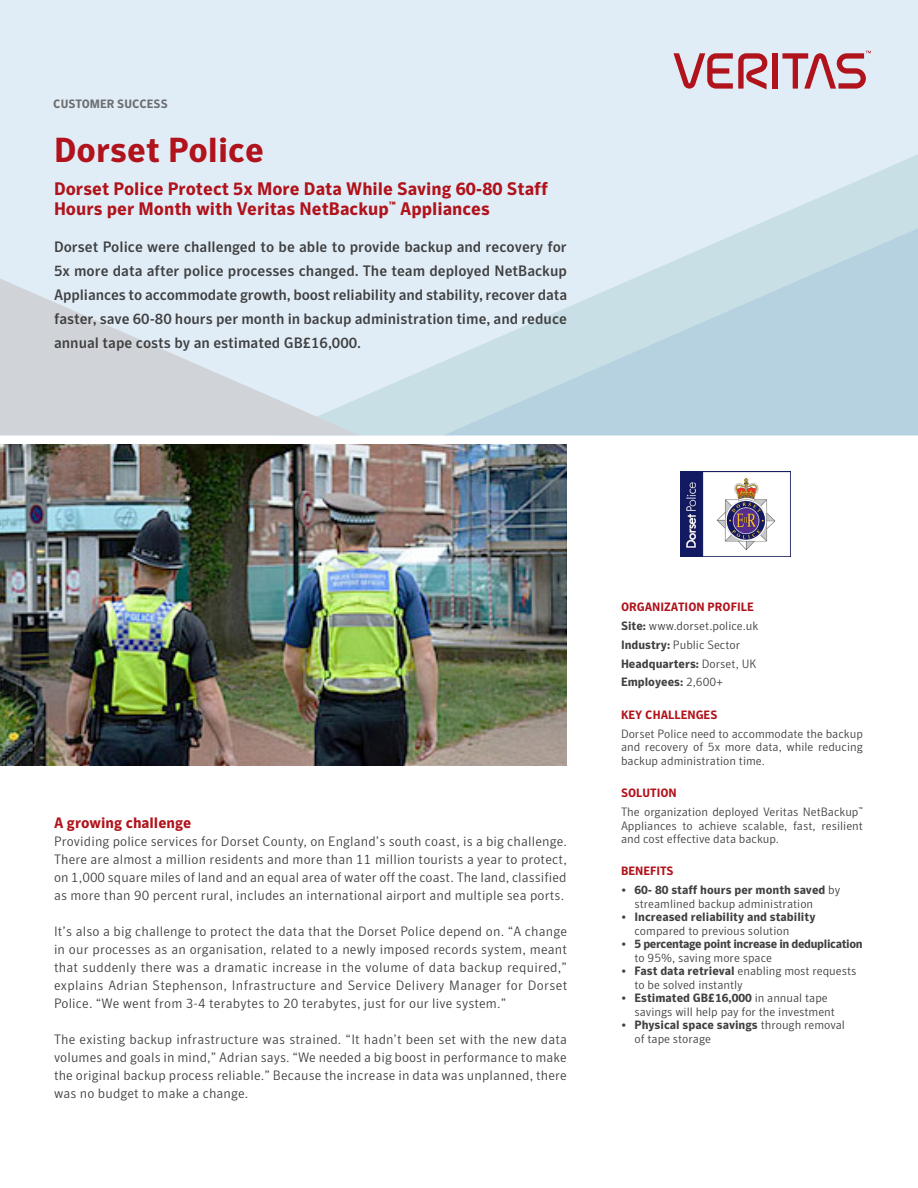
<style>
.page{position:relative;width:918px;height:1188px;background:#fff}
.page>*{position:absolute;margin:0;border:0;box-sizing:border-box;transform-origin:0 0}
.t1{font:700 34.5px "Symantec Sans";color:#b0131c}
.Title_Subhead{font:700 18px/19.8px "Symantec Sans";color:#b0131c}
.Summary{font:500 15px/24px "Symantec Sans";color:#404041;text-align:justify}
.Subhead{font:700 15px "Symantec Sans";color:#b0131c}
.Body_Copy{font:300 13.5px/18px "Symantec Sans";letter-spacing:.01em;color:#404041;text-align:justify}
.Copy-Summary_Box{font:300 12px/13.5px "Symantec Sans";color:#404041;text-align:justify}
.Bullets-Summary_Box{font:300 12px/13.5px "Symantec Sans";color:#404041}
.Bullets-Summary_Box-2{font:700 12px/13.5px "Symantec Sans";color:#404041}
.Bullets-Summary_Box-3{font:700 12px/13.5px "Symantec Sans";letter-spacing:-.03em;color:#404041}
.Subhead-Summary_Box{font:700 12px "Symantec Sans";color:#b0131c}
.t2{font:700 12px "Symantec Sans";color:#6c6d70}
.s1{font-weight:700}
.s2{font-weight:300}
</style>
<div class="page">
<div style="left:0;top:0;width:918px;height:435px;background:#e1edf6"></div>
<svg style="left:359px;top:155px;width:559px;height:280px"></svg>
<svg style="left:444px;top:220px;width:474px;height:215px"></svg>
<svg style="left:0;top:279px;width:359px;height:156px;fill:#d0dadf"></svg>
<div style="left:773px;top:53px;width:5px;height:36px;background:#b0131c"></div>
<svg style="left:674px;top:53px;width:94px;height:36px"></svg>
<svg style="left:782px;top:51px;width:89px;height:38px"></svg>
<img style="left:0;top:445px;width:567px;height:321px">
<img style="left:680px;top:471px;width:111px;height:85px">
<p class="t2" style="left:53px;top:97px;width:116px">CUSTOMER SUCCESS</p>
<p class="t1" style="left:54px;top:129px;width:211px">Dorset Police</p>
<p class="Title_Subhead" style="left:54px;top:179px;width:495px">Dorset Police Protect 5x More Data While Saving 60-80 Staff<br>Hours per Month with Veritas NetBackup<sup>™</sup> Appliances</p>
<p class="Summary" style="left:54px;top:235px;width:515px">Dorset Police were challenged to be able to provide backup and recovery for 5x more data after police processes changed. The team deployed NetBackup Appliances to accommodate growth, boost reliability and stability, recover data faster, save 60-80 hours per month in backup administration time, and reduce annual tape costs by an estimated GB£16,000.</p>
<p class="Subhead" style="left:54px;top:814px;width:139px">A growing challenge</p>
<p class="Body_Copy" style="left:54px;top:832px;width:515px">Providing police services for Dorset County, on England’s south coast, is a big challenge.<br>There are almost a million residents and more than 11 million tourists a year to protect, on 1,000 square miles of land and an equal area of water off the coast. The land, classified as more than 90 percent rural, includes an international airport and multiple sea ports.</p>
<p class="Body_Copy" style="left:54px;top:922px;width:515px">It’s also a big challenge to protect the data that the Dorset Police depend on. “A change in our processes as an organisation, related to a newly imposed records system, meant that suddenly there was a dramatic increase in the volume of data backup required,” explains Adrian Stephenson, Infrastructure and Service Delivery Manager for Dorset Police. “We went from 3-4 terabytes to 20 terabytes, just for our live system.”</p>
<p class="Body_Copy" style="left:54px;top:1030px;width:515px">The existing backup infrastructure was strained. “It hadn’t been set with the new data volumes and goals in mind,” Adrian says. “We needed a big boost in performance to make the original backup process reliable.” Because the increase in data was unplanned, there was no budget to make a change.</p>
<p class="Subhead-Summary_Box" style="left:621px;top:600px;width:134px">ORGANIZATION PROFILE</p>
<p class="Copy-Summary_Box" style="left:621px;top:619px;width:139px"><span class="s1">Site:</span> www.dorset.police.uk</p>
<p class="Copy-Summary_Box" style="left:621px;top:638px;width:121px"><span class="s1">Industry:</span> Public Sector</p>
<p class="Bullets-Summary_Box-2" style="left:621px;top:657px;width:137px">Headquarters: <span class="s2">Dorset, UK</span></p>
<p class="Bullets-Summary_Box-2" style="left:621px;top:676px;width:104px">Employees: <span class="s2">2,600+</span></p>
<p class="Subhead-Summary_Box" style="left:621px;top:708px;width:98px">KEY CHALLENGES</p>
<p class="Copy-Summary_Box" style="left:621px;top:727px;width:243px">Dorset Police need to accommodate the backup and recovery of 5x more data, while reducing backup administration time.</p>
<p class="Subhead-Summary_Box" style="left:621px;top:786px;width:57px">SOLUTION</p>
<p class="Copy-Summary_Box" style="left:621px;top:805px;width:243px">The organization deployed Veritas NetBackup<sup>™ </sup>Appliances to achieve scalable, fast, resilient and cost effective data backup.</p>
<p class="Subhead-Summary_Box" style="left:621px;top:864px;width:54px">BENEFITS</p>
<p class="Bullets-Summary_Box" style="left:634px;top:883px;width:207px;text-indent:-14px">• <span class="s1">60- 80 staff hours per month saved</span> by streamlined backup administration</p>
<p class="Bullets-Summary_Box-2" style="left:634px;top:911px;width:182px;text-indent:-14px"><span class="s2">•</span> Increased reliability and stability <span class="s2">compared to previous solution</span></p>
<p class="Bullets-Summary_Box-3" style="left:634px;top:938px;width:230px;text-indent:-14px"><span class="s2">•</span> 5 percentage point increase in deduplication <span class="s2">to 95%, saving more space</span></p>
<p class="Bullets-Summary_Box" style="left:634px;top:964px;width:223px;text-indent:-14px">• <span class="s1">Fast data retrieval</span> enabling most requests to be solved instantly</p>
<p class="Bullets-Summary_Box" style="left:634px;top:991px;width:202px;text-indent:-14px">• <span class="s1">Estimated GB£16,000</span> in annual tape savings will help pay for the investment</p>
<p class="Bullets-Summary_Box" style="left:634px;top:1018px;width:212px;text-indent:-14px">• <span class="s1">Physical space savings</span> through removal of tape storage</p>
</div>
